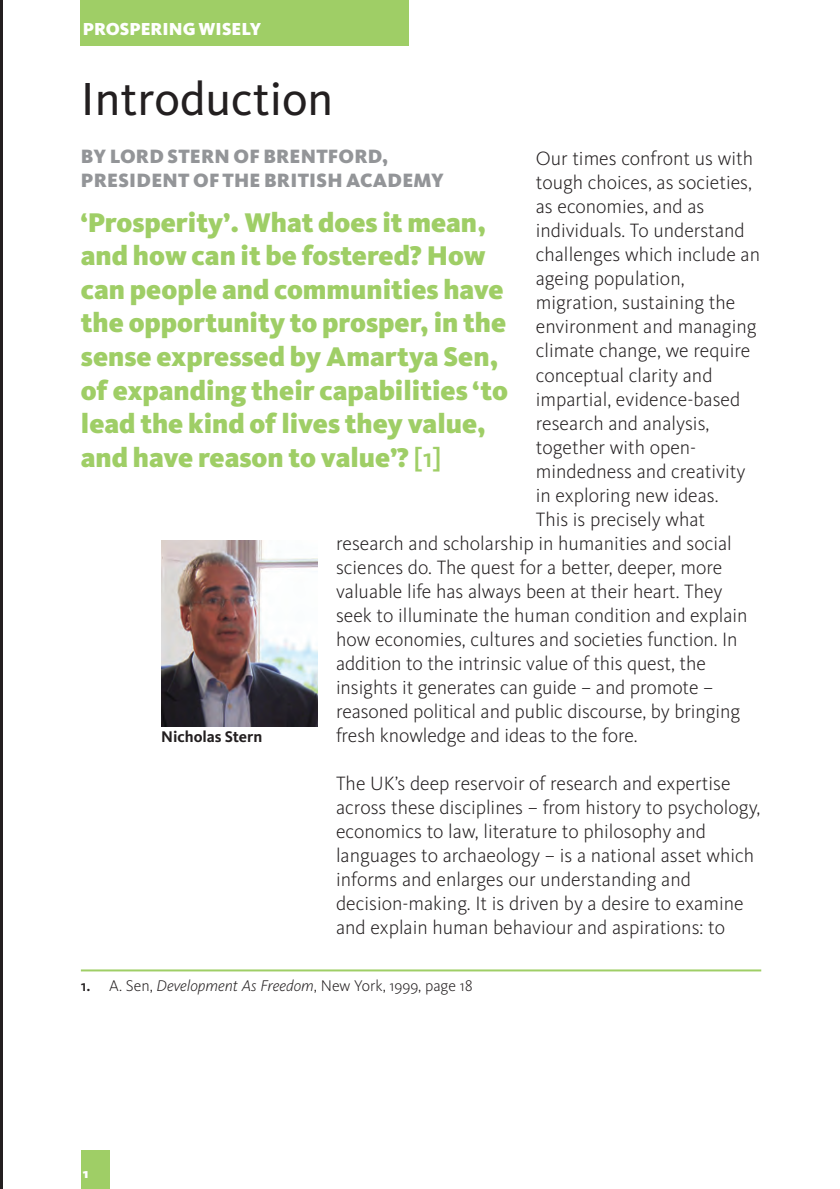
<style>
.page{position:relative;width:840px;height:1189px;background:#fff}
.page>*{position:absolute;margin:0;border:0;box-sizing:border-box;transform-origin:0 0}
.t1{font:48px "Kievit OT";color:#231f20}
.t2{font:900 28px/33.6px "Kievit OT";color:#9fce66}
.t3{font:300 20px/24px "Kievit OT";color:#231f20}
.t4{font:900 20px/24px "Kievit OT";letter-spacing:.01em;color:#939598}
.t5{font:900 18px "Kievit OT";color:#fff}
.t6{font:300 16px "Kievit OT";color:#231f20}
.t7{font:700 16px "Kievit OT";color:#231f20}
.t8{font:900 14px "Kievit OT";color:#fff}
.s1{font-weight:500}
.s2{font-style:italic}
</style>
<div class="page">
<hr style="left:0;top:0;width:3px;height:1188px;background:#231f20">
<div style="left:81px;top:1149px;width:28px;height:39px;background:#9fce66"></div>
<hr style="left:81px;top:969px;width:680px;height:2px;background:#9fce66">
<img style="left:162px;top:540px;width:156px;height:185px">
<div style="left:81px;top:0;width:328px;height:46px;background:#9fce66"></div>
<p class="t5" style="left:83px;top:22px;width:180px">PROSPERING WISELY</p>
<h1 class="t1" style="left:81px;top:80px;width:254px">Introduction</h1>
<p class="t4" style="left:81px;top:146px;width:364px">BY LORD STERN OF BRENTFORD,<br>PRESIDENT OF THE BRITISH ACADEmY</p>
<p class="t2" style="left:81px;top:208px;width:428px">‘Prosperity’. What does it mean, and how can it be fostered? How can people and communities have the opportunity to prosper, in the sense expressed by Amartya Sen, of expanding their capabilities ‘to lead the kind of lives they value, and have reason to value’? <span class="s1">[1]</span></p>
<p class="t3" style="left:536px;top:148px;width:219px">Our times confront us with</p>
<p class="t3" style="left:536px;top:172px;width:218px">tough choices, as societies,</p>
<p class="t3" style="left:536px;top:196px;width:170px">as economies, and as</p>
<p class="t3" style="left:536px;top:220px;width:211px">individuals. To understand</p>
<p class="t3" style="left:536px;top:244px;width:226px">challenges which include an</p>
<p class="t3" style="left:536px;top:268px;width:150px">ageing population,</p>
<p class="t3" style="left:536px;top:292px;width:201px">migration, sustaining the</p>
<p class="t3" style="left:536px;top:316px;width:222px">environment and managing</p>
<p class="t3" style="left:536px;top:340px;width:216px">climate change, we require</p>
<p class="t3" style="left:536px;top:364px;width:178px">conceptual clarity and</p>
<p class="t3" style="left:536px;top:388px;width:206px">impartial, evidence-based</p>
<p class="t3" style="left:536px;top:412px;width:175px">research and analysis,</p>
<p class="t3" style="left:536px;top:436px;width:162px">together with open-</p>
<p class="t3" style="left:536px;top:460px;width:211px">mindedness and creativity</p>
<p class="t3" style="left:536px;top:484px;width:184px">in exploring new ideas.</p>
<p class="t3" style="left:536px;top:508px;width:171px">This is precisely what</p>
<p class="t3" style="left:336px;top:532px;width:397px">research and scholarship in humanities and social</p>
<p class="t3" style="left:336px;top:556px;width:388px">sciences do. The quest for a better, deeper, more</p>
<p class="t3" style="left:336px;top:580px;width:388px">valuable life has always been at their heart. They</p>
<p class="t3" style="left:336px;top:604px;width:413px">seek to illuminate the human condition and explain</p>
<p class="t3" style="left:336px;top:628px;width:403px">how economies, cultures and societies function. In</p>
<p class="t3" style="left:336px;top:652px;width:371px">addition to the intrinsic value of this quest, the</p>
<p class="t3" style="left:336px;top:676px;width:379px">insights it generates can guide – and promote –</p>
<p class="t3" style="left:336px;top:700px;width:406px">reasoned political and public discourse, by bringing</p>
<p class="t3" style="left:336px;top:724px;width:303px">fresh knowledge and ideas to the fore.</p>
<p class="t3" style="left:336px;top:772px;width:426px">The UK’s deep reservoir of research and expertise across these disciplines – from history to psychology, economics to law, literature to philosophy and languages to archaeology – is a national asset which informs and enlarges our understanding and decision-making. It is driven by a desire to examine and explain human behaviour and aspirations: to</p>
<p class="t7" style="left:161px;top:730px;width:103px">Nicholas Stern</p>
<p class="t6" style="left:81px;top:978px;width:393px"><span class="s1">1.</span> A. Sen, <span class="s2">Development As Freedom</span>, New York, 1999, page 18</p>
<p class="t8" style="left:83px;top:1166px;width:7px">1</p>
</div>
